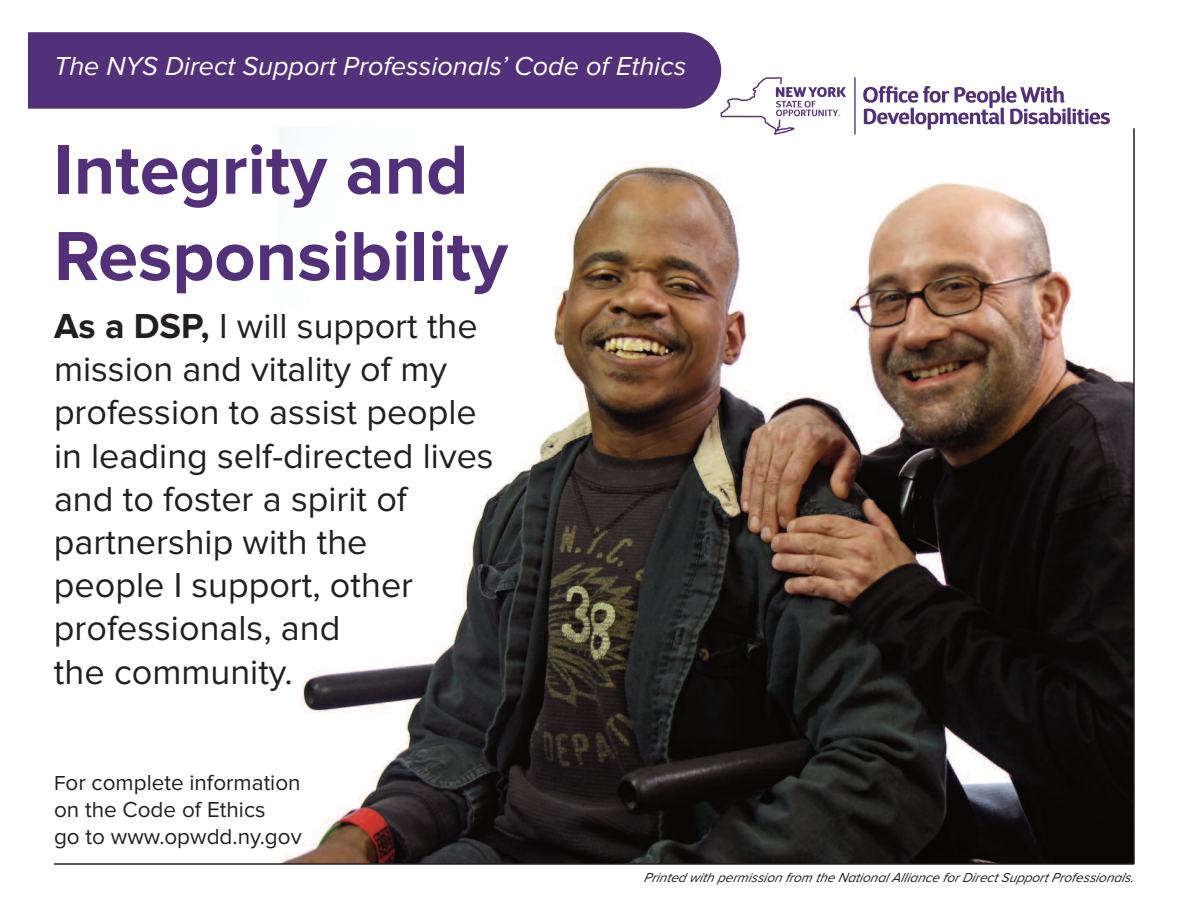
<style>
.page{position:relative;width:1188px;height:918px;background:#fff}
.page>*{position:absolute;margin:0;border:0;box-sizing:border-box;transform-origin:0 0}
.t1{font:700 72px/86.4px "Proxima Nova";color:#52317a}
.t2{font:36px/43.2px "Proxima Nova";color:#231f20}
.t3{font:italic 27px "Proxima Nova";color:#fff}
.t4{font:22.5px/27px "Proxima Nova";color:#231f20}
.t5{font:italic 13.5px "Proxima Nova";color:#231f20}
.s1{font-weight:700}
.s2{font-size:21px}
</style>
<div class="page">
<img style="left:279px;top:162px;width:854px;height:701px">
<div style="left:28px;top:32px;width:693px;height:77px;background:#52317a"></div>
<hr style="left:1133px;top:128px;width:2px;height:736px;background:#231f20">
<hr style="left:54px;top:863px;width:1080px;height:2px;background:#231f20">
<hr style="left:854px;top:77px;width:2px;height:58px;background:#52317a">
<svg style="left:721px;top:77px;width:125px;height:58px"></svg>
<svg style="left:863px;top:86px;width:247px;height:44px"></svg>
<p class="t3" style="left:54px;top:57px;width:634px">The NYS Direct Support Professionals’ Code of Ethics</p>
<h1 class="t1" style="left:54px;top:133px;width:455px">Integrity and<br>Responsibility</h1>
<p class="t2" style="left:54px;top:308px;width:441px"><span class="s1">As a DSP,</span> I will support the mission and vitality of my profession to assist people in leading self-directed lives and to foster a spirit of partnership with the<br>people I support, other professionals, and<br>the community.</p>
<p class="t4" style="left:54px;top:771px;width:249px"><span class="s2">F</span>or complete information on the Code of Ethics<br>go to www.opwdd.ny.gov</p>
<p class="t5" style="left:644px;top:873px;width:494px">Printed withpermissionfromtheNational Alliancefor Direct Support Professionals.</p>
</div>
